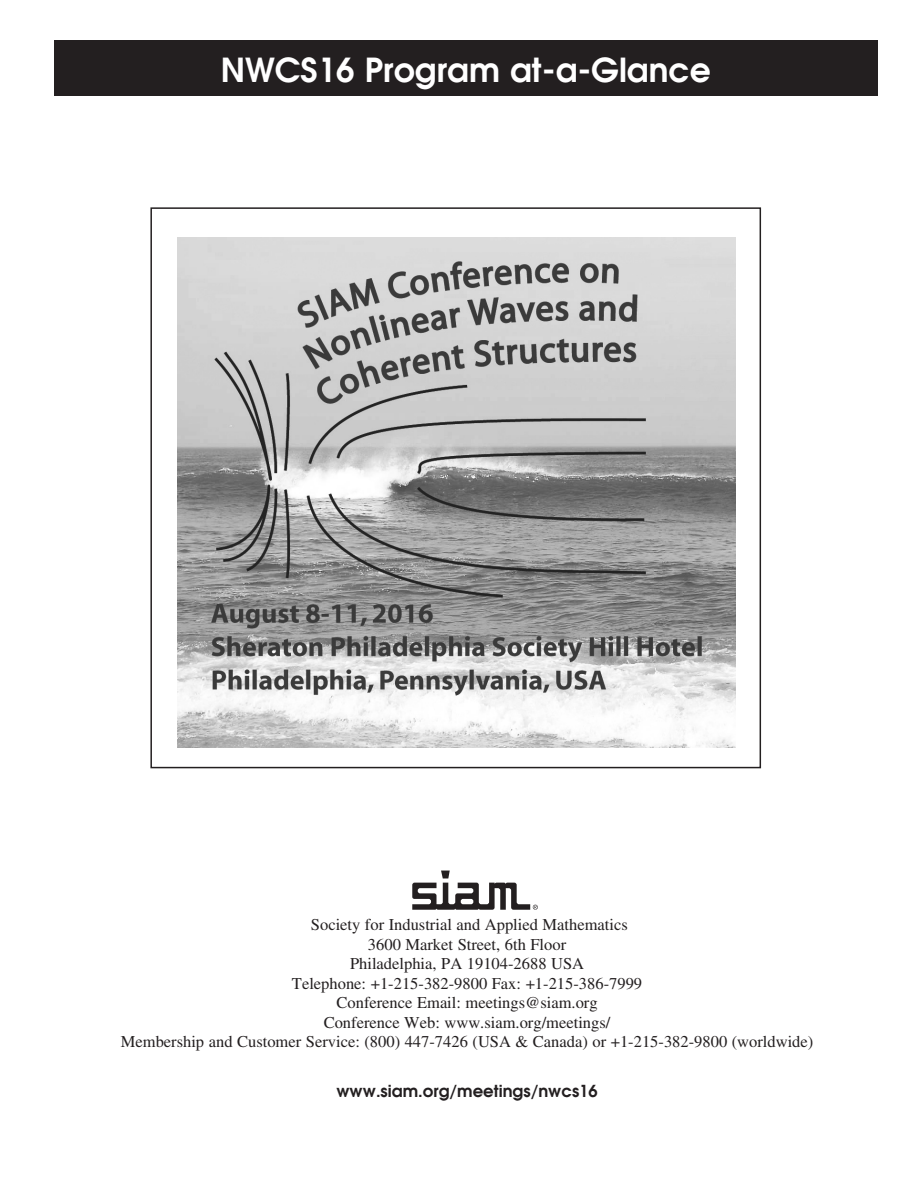
<style>
.page{position:relative;width:918px;height:1188px;background:#fff}
.page>*{position:absolute;margin:0;border:0;box-sizing:border-box;transform-origin:0 0}
.t1{font:600 33px "Avant Garde";color:#fff}
.t2{font:16.5px/19.5px "Times";color:#231f20;text-align:center}
.t3{font:600 16.5px "Avant Garde";color:#231f20}
</style>
<div class="page">
<img style="left:178px;top:238px;width:558px;height:510px">
<div style="left:54px;top:40px;width:824px;height:56px;background:#231f20"></div>
<svg style="left:412px;top:871px;width:126px;height:39px"></svg>
<div style="left:150px;top:207px;width:611px;height:561px;border:2px solid #231f20"></div>
<h1 class="t1" style="left:221px;top:48px;width:492px">NWCS16 Program at-a-Glance</h1>
<p class="t2" style="left:121px;top:915px;width:694px">Society for Industrial and Applied Mathematics<br>3600 Market Street, 6th Floor<br>Philadelphia, PA 19104-2688 USA<br>Telephone: +1-215-382-9800 Fax: +1-215-386-7999<br>Conference Email: meetings@siam.org<br>Conference Web: www.siam.org/meetings/<br>Membership and Customer Service: (800) 447-7426 (USA &amp; Canada) or +1-215-382-9800 (worldwide)</p>
<p class="t3" style="left:336px;top:1080px;width:263px">www.siam.org/meetings/nwcs16</p>
</div>
